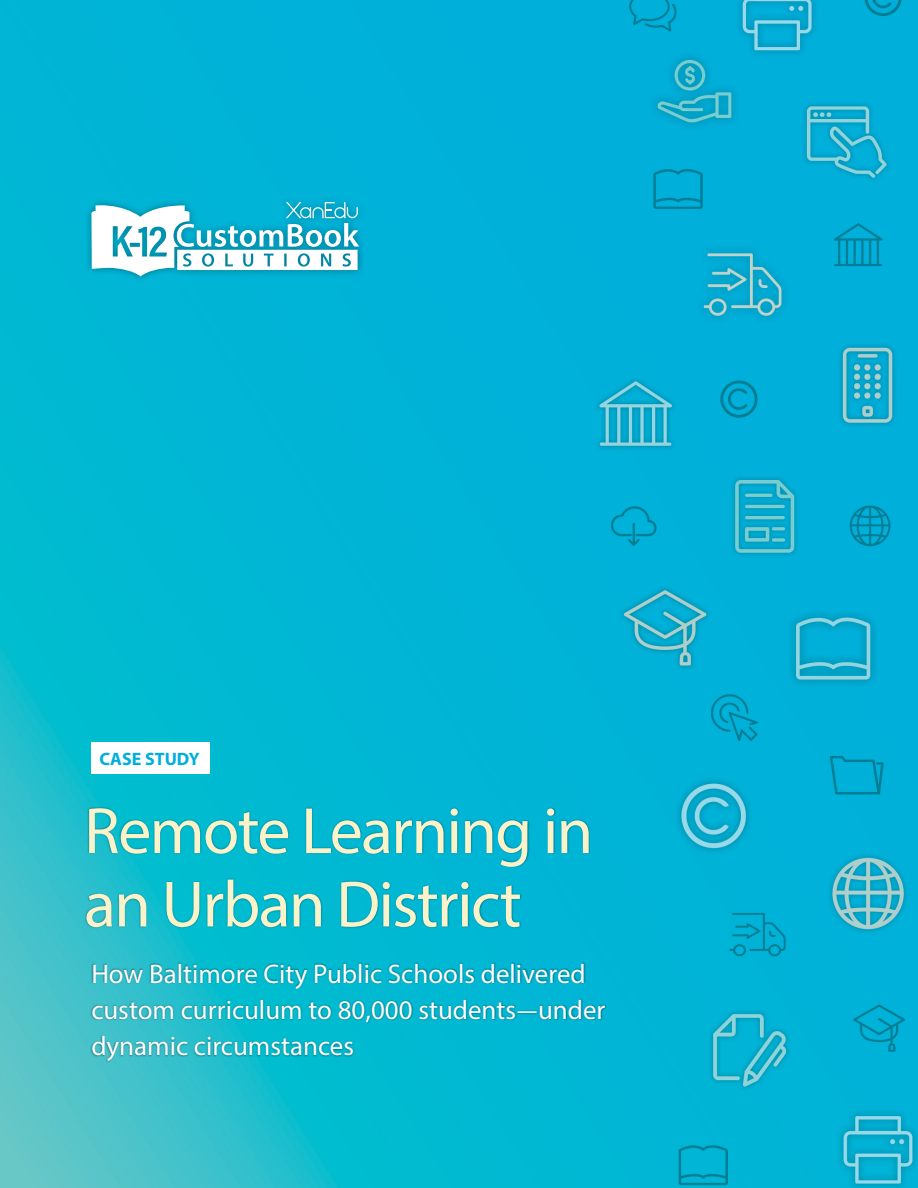
<style>
.page{position:relative;width:918px;height:1188px;background:#fff}
.page>*{position:absolute;margin:0;border:0;box-sizing:border-box;transform-origin:0 0}
.t1{font:66px/73.3px "Myriad Pro";letter-spacing:-.025em;color:#faf2c9}
.t2{font:27px/36px "Myriad Pro";color:#fff}
.t3{font:700 18px "Myriad Pro";color:#00afdb}
</style>
<div class="page">
<img style="left:0;top:0;width:918px;height:1188px">
<div style="left:91px;top:962px;width:516px;height:101px;background:#000;opacity:.45"></div>
<div style="left:85px;top:807px;width:505px;height:122px;background:#000;opacity:.35"></div>
<div style="left:84px;top:195px;width:282px;height:88px;background:#000;opacity:.35"></div>
<svg style="left:91px;top:202px;width:268px;height:74px"></svg>
<div style="left:91px;top:742px;width:119px;height:31px;background:#fff"></div>
<p class="t3" style="left:99px;top:747px;width:102px">CASE STUDY</p>
<h1 class="t1" style="left:84px;top:793px;width:511px">Remote Learning in an Urban District</h1>
<p class="t2" style="left:91px;top:955px;width:516px">How Baltimore City Public Schools delivered custom curriculum to 80,000 students—under dynamic circumstances</p>
</div>
